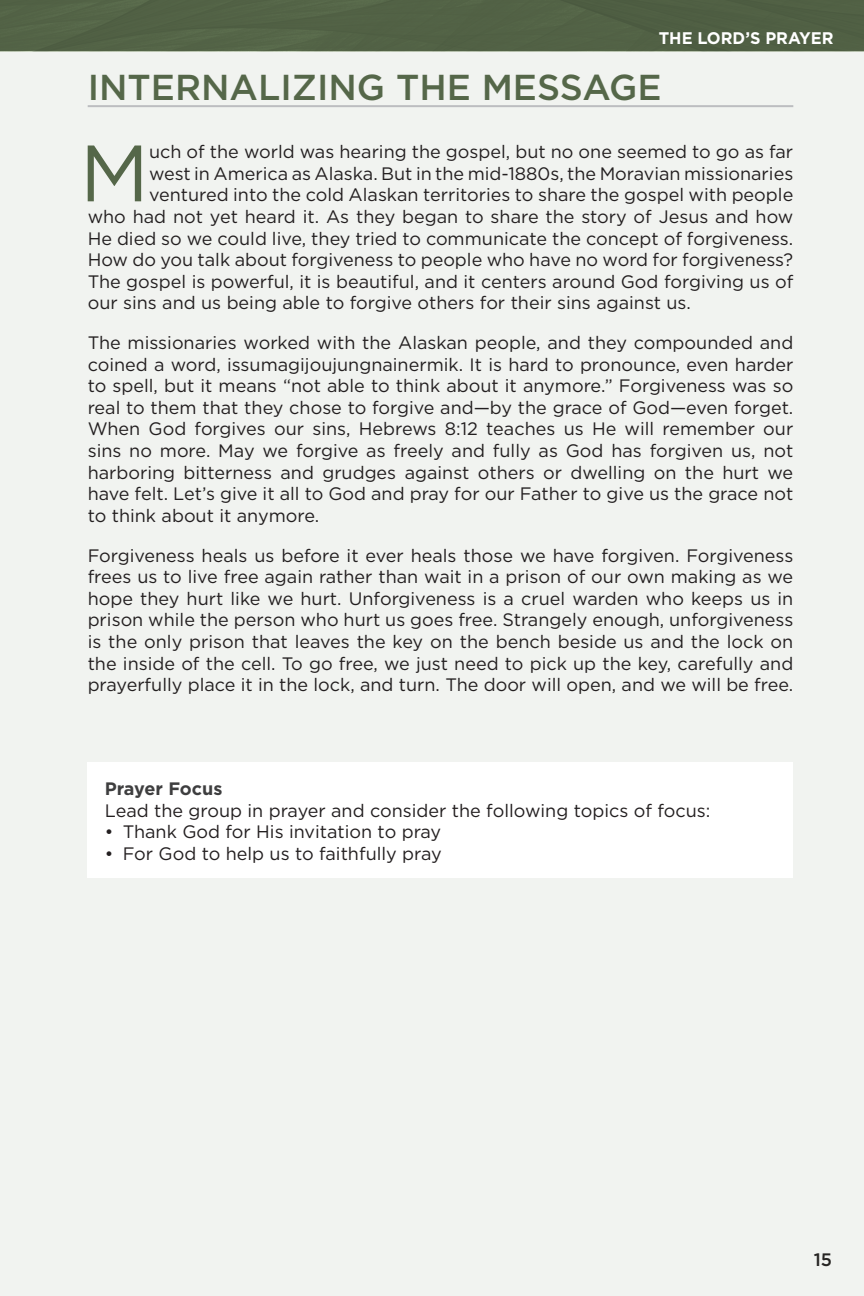
<style>
.page{position:relative;width:864px;height:1296px;background:#fff}
.page>*{position:absolute;margin:0;border:0;box-sizing:border-box;transform-origin:0 0}
.t1{font:79.8px "Gotham";color:#556749}
.t2{font:500 36px "Gotham";color:#556749}
.t3{font:18px/21.6px "Gotham";color:#231f20;text-align:justify}
.t4{font:700 18px "Gotham";color:#3e3e3f}
.t5{font:500 18px "Gotham";color:#231f20}
.t6{font:700 16.8px "Gotham";color:#fff}
</style>
<div class="page">
<div style="left:0;top:0;width:863px;height:51px;background:#526145"></div>
<div style="left:0;top:51px;width:863px;height:1244px;background:#f1f3f0"></div>
<div style="left:87px;top:762px;width:705px;height:115px;background:#fff"></div>
<hr style="left:88px;top:105px;width:705px;height:2px;background:#bcbdc0">
<p class="t6" style="left:658px;top:27px;width:62px">The Lord</p>
<p class="t6" style="left:745px;top:27px;width:43px">’s Prayer</p>
<h2 class="t2" style="left:88px;top:64px;width:575px">INTERNALIZING THE MESSAGE</h2>
<h1 class="t1" style="left:80px;top:122px;width:71px">M</h1>
<p class="t3" style="left:149px;top:140px;width:645px">uch of the world was hearing the gospel, but no one seemed to go as far</p>
<p class="t3" style="left:149px;top:162px;width:645px">west in America as Alaska. But in the mid-1880s, the Moravian missionaries</p>
<p class="t3" style="left:149px;top:184px;width:645px">ventured into the cold Alaskan territories to share the gospel with people</p>
<p class="t3" style="left:88px;top:205px;width:707px">who had not yet heard it. As they began to share the story of Jesus and how</p>
<p class="t3" style="left:88px;top:227px;width:706px">He died so we could live, they tried to communicate the concept of forgiveness.</p>
<p class="t3" style="left:88px;top:248px;width:706px">How do you talk about forgiveness to people who have no word for forgiveness?</p>
<p class="t3" style="left:88px;top:270px;width:707px">The gospel is powerful, it is beautiful, and it centers around God forgiving us of</p>
<p class="t3" style="left:88px;top:292px;width:604px">our sins and us being able to forgive others for their sins against us.</p>
<p class="t3" style="left:88px;top:331px;width:707px">The missionaries worked with the Alaskan people, and they compounded and coined a word, issumagijoujungnainermik. It is hard to pronounce, even harder to spell, but it means “not able to think about it anymore.” Forgiveness was so real to them that they chose to forgive and—by the grace of God—even forget.<br>When God forgives our sins, Hebrews 8:12 teaches us He will remember our sins no more. May we forgive as freely and fully as God has forgiven us, not harboring bitterness and grudges against others or dwelling on the hurt we have felt. Let’s give it all to God and pray for our Father to give us the grace not to think about it anymore.</p>
<p class="t3" style="left:88px;top:544px;width:707px">Forgiveness heals us before it ever heals those we have forgiven. Forgiveness frees us to live free again rather than wait in a prison of our own making as we hope they hurt like we hurt. Unforgiveness is a cruel warden who keeps us in prison while the person who hurt us goes free. Strangely enough, unforgiveness is the only prison that leaves the key on the bench beside us and the lock on the inside of the cell. To go free, we just need to pick up the key, carefully and prayerfully place it in the lock, and turn. The door will open, and we will be free.</p>
<p class="t4" style="left:105px;top:776px;width:119px">Prayer Focus</p>
<p class="t3" style="left:105px;top:799px;width:607px">Lead the group in prayer and consider the following topics of focus:</p>
<p class="t3" style="left:105px;top:820px;width:338px">• Thank God for His invitation to pray</p>
<p class="t3" style="left:105px;top:842px;width:338px">• For God to help us to faithfully pray</p>
<p class="t5" style="left:813px;top:1247px;width:20px">15</p>
</div>
